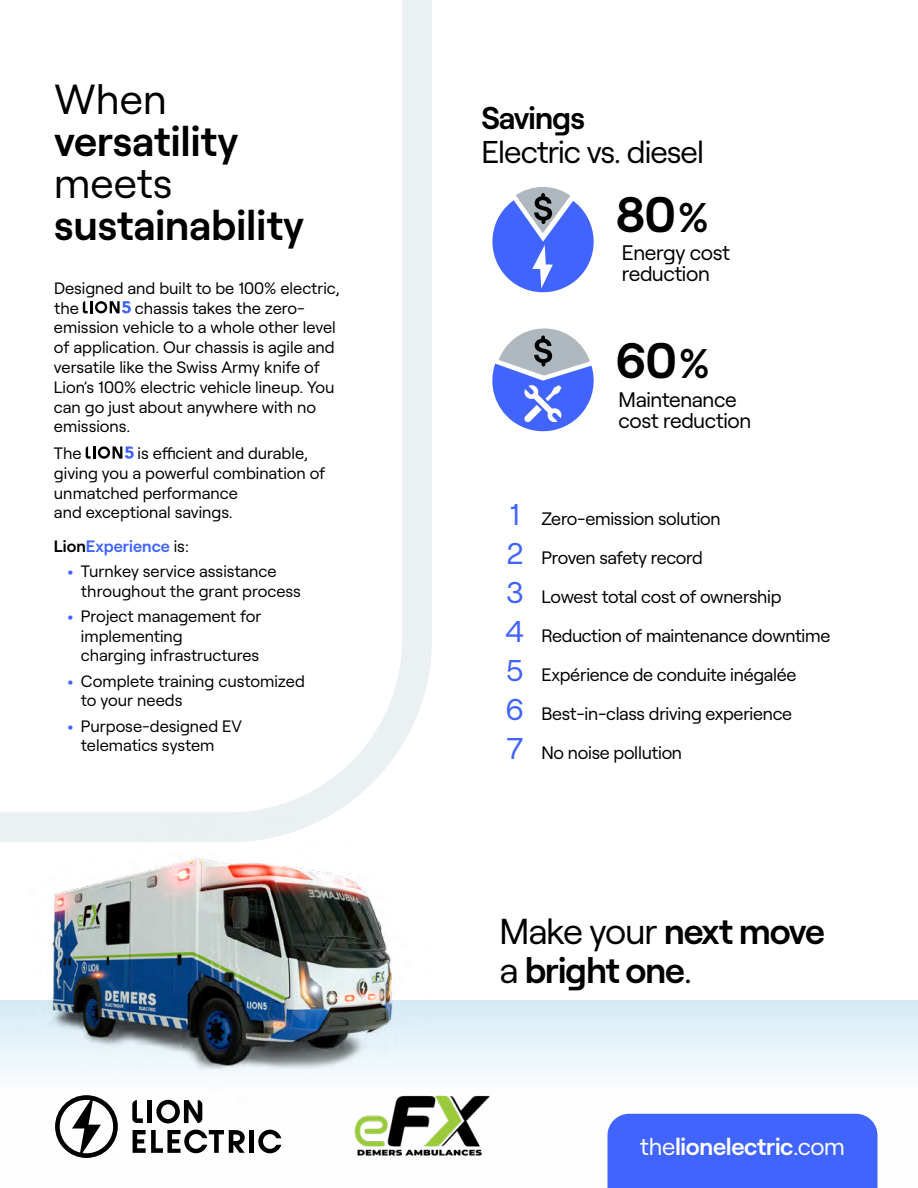
<style>
.page{position:relative;width:918px;height:1188px;background:#fff}
.page>*{position:absolute;margin:0;border:0;box-sizing:border-box;transform-origin:0 0}
.t1{font:600 49.8px "Roobert LE";color:#000}
.t2{font:600 42px "Roobert LE";color:#000}
.t3{font:42px "Roobert LE";color:#000}
.t4{font:600 36px/39px "Roobert LE";letter-spacing:-.03em;color:#000}
.t5{font:31.5px "Roobert LE";letter-spacing:-.03em;color:#000}
.t6{font:600 31.5px "Roobert LE";letter-spacing:-.03em;color:#000}
.t7{font:600 24px "Roobert LE";letter-spacing:-.015em;color:#fff}
.t8{font:21px/21px "Roobert LE";letter-spacing:-.015em;color:#000}
.t9{font:18px/39px "Roobert LE";letter-spacing:-.015em;color:#000}
.t10{font:16.5px/19.8px "Roobert LE";color:#000}
.t11{font:600 16.5px "Roobert LE";color:#4164ff}
.s1{color:#000}
.s2{font-weight:400;color:#000}
.s3{color:#4164ff}
.s4{font-size:41.4px}
.s5{font-size:30px;color:#4164ff}
.s6{font-weight:400}
</style>
<div class="page">
<div style="left:0;top:1000px;width:918px;height:188px;background:linear-gradient(to bottom,#deeff8,#fff)"></div>
<svg style="left:82px;top:0;width:350px;height:765px"></svg>
<svg style="left:83px;top:301px;width:48px;height:12px"></svg>
<svg style="left:86px;top:446px;width:48px;height:13px"></svg>
<div style="left:249px;top:1130px;width:5px;height:23px;background:#000"></div>
<svg style="left:258px;top:1130px;width:23px;height:23px"></svg>
<svg style="left:133px;top:1130px;width:112px;height:23px"></svg>
<svg style="left:55px;top:1123px;width:63px;height:35px"></svg>
<img style="left:0;top:765px;width:538px;height:358px">
<svg style="left:492px;top:187px;width:102px;height:106px"></svg>
<svg style="left:492px;top:328px;width:102px;height:104px"></svg>
<div style="left:607px;top:1114px;width:271px;height:74px;background:#4164ff"></div>
<img style="left:338px;top:1088px;width:169px;height:74px">
<h2 class="t3" style="left:54px;top:68px;width:114px">When</h2>
<h2 class="t2" style="left:54px;top:109px;width:186px">versatility</h2>
<h2 class="t3" style="left:54px;top:152px;width:120px">meets</h2>
<h2 class="t2" style="left:54px;top:193px;width:252px">sustainability</h2>
<p class="t10" style="left:54px;top:277px;width:287px">Designed and built to be 100% electric, the</p>
<p class="t10" style="left:54px;top:297px;width:283px;text-indent:81px">chassis takes the zero&shy;emission vehicle to a whole other level of application. Our chassis is agile and versatile like the Swiss Army knife of<br>Lion’s 100% electric vehicle lineup. You can go just about anywhere with no emissions.</p>
<p class="t10" style="left:54px;top:442px;width:29px">The</p>
<p class="t10" style="left:54px;top:442px;width:273px;text-indent:84px">is efficient and durable, giving you a powerful combination of unmatched performance<br>and exceptional savings.</p>
<p class="t11" style="left:54px;top:533px;width:136px"><span class="s1">Lion</span>Experience <span class="s2">is:</span></p>
<p class="t10" style="left:81px;top:560px;width:221px;text-indent:-13px"><span class="s3">•</span> Turnkey service assistance throughout the grant process</p>
<p class="t10" style="left:81px;top:605px;width:182px;text-indent:-13px"><span class="s3">•</span> Project management for implementing<br>charging infrastructures</p>
<p class="t10" style="left:81px;top:670px;width:225px;text-indent:-13px"><span class="s3">•</span> Complete training customized to your needs</p>
<p class="t10" style="left:81px;top:715px;width:162px;text-indent:-13px"><span class="s3">•</span> Purpose-designed EV telematics system</p>
<h3 class="t6" style="left:481px;top:93px;width:105px">Savings</h3>
<h3 class="t5" style="left:481px;top:129px;width:224px">Electric vs. diesel</h3>
<h1 class="t1" style="left:616px;top:176px;width:95px">80<span class="s4">%</span></h1>
<p class="t8" style="left:622px;top:241px;width:110px">Energy cost reduction</p>
<h1 class="t1" style="left:616px;top:322px;width:96px">60<span class="s4">%</span></h1>
<p class="t8" style="left:619px;top:388px;width:134px">Maintenance cost reduction</p>
<p class="t9" style="left:505px;top:498px;width:327px"><span class="s5">1</span> Zero-emission solution<br><span class="s5">2</span> Proven safety record<br><span class="s5">3</span> Lowest total cost of ownership<br><span class="s5">4</span> Reduction of maintenance downtime<br><span class="s5">5</span> Expérience de conduite inégalée<br><span class="s5">6</span> Best-in-class driving experience<br><span class="s5">7</span> No noise pollution</p>
<h3 class="t4" style="left:500px;top:909px;width:327px"><span class="s6">Make your</span> next move <span class="s6">a</span> bright one<span class="s6">.</span></h3>
<h3 class="t7" style="left:640px;top:1128px;width:207px"><span class="s6">the</span>lionelectric<span class="s6">.com</span></h3>
</div>
